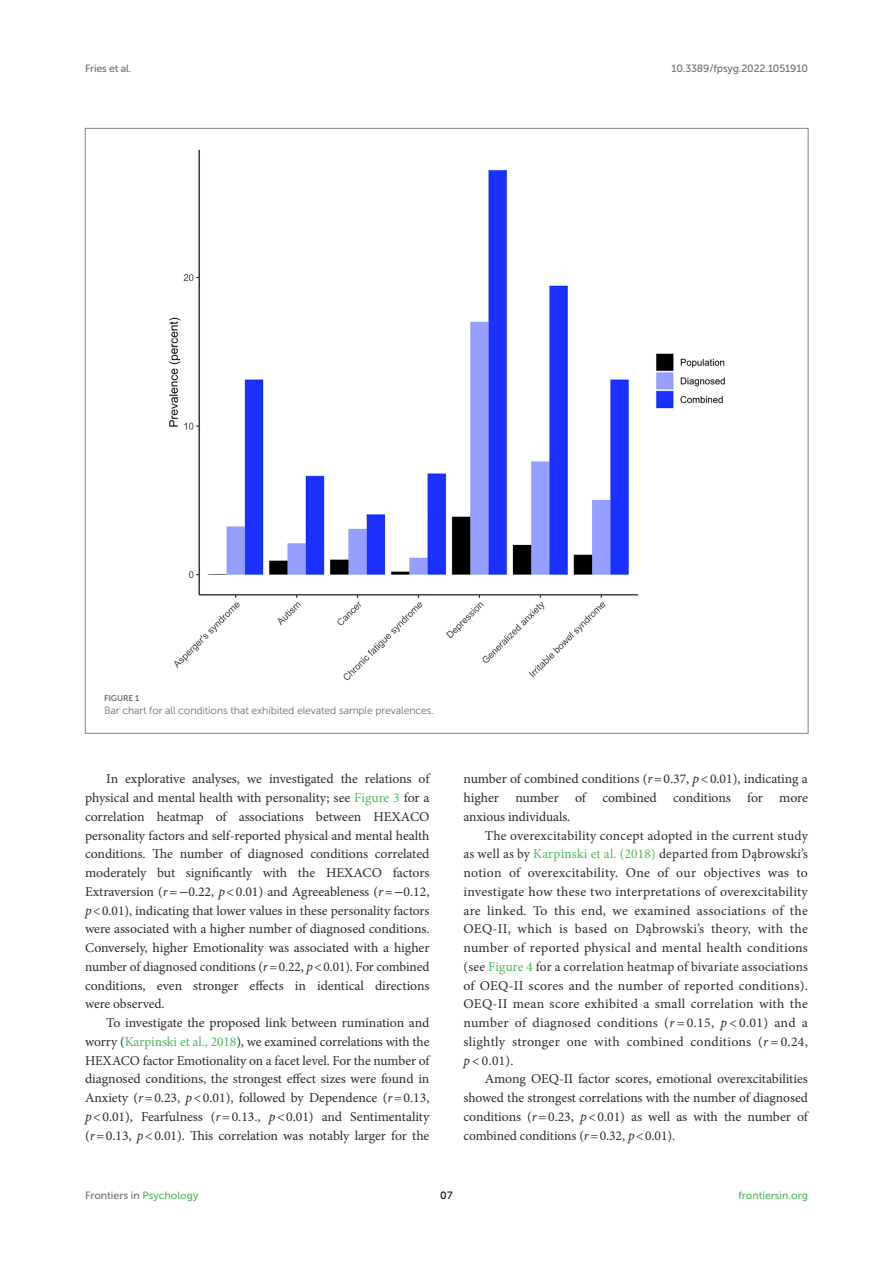
<style>
.page{position:relative;width:893px;height:1263px;background:#fff}
.page>*{position:absolute;margin:0;border:0;box-sizing:border-box;transform-origin:0 0}
.TEXT{font:13.5px/18.8px "Minion Pro";letter-spacing:-.005em;color:#2b2b2a;text-align:justify}
.FIG_LEG{font:10.5px "Museo Sans 300";letter-spacing:-.01em;color:#706f70}
.t1{font:10.5px "Museo Sans 500";letter-spacing:-.015em;color:#706f70}
.t2{font:10.5px "Museo Sans 500";color:#4eb855}
.t3{font:10.5px "Museo Sans 500";color:#000}
.FIG_HD{font:8.25px "Museo Sans 700";letter-spacing:-.01em;color:#706f70}
.s1{color:#4eb855}
.s2{font-style:italic}
.s3{font-family:"STIX General"}
</style>
<div class="page">
<img style="left:168px;top:149px;width:557px;height:531px">
<p class="t1" style="left:85px;top:63px;width:48px">Fries et al.</p>
<p class="t1" style="left:671px;top:63px;width:138px">10.3389/fpsyg.2022.1051910</p>
<p class="FIG_HD" style="left:104px;top:693px;width:37px">FIGURE 1</p>
<p class="FIG_LEG" style="left:104px;top:705px;width:331px">Bar chart for all conditions that exhibited elevated sample prevalences.</p>
<p class="TEXT" style="left:85px;top:770px;width:346px;text-indent:21px">In explorative analyses, we investigated the relations of physical and mental health with personality; see <span class="s1">Figure 3</span> for a correlation heatmap of associations between HEXACO personality factors and self-reported physical and mental health conditions. The number of diagnosed conditions correlated moderately but significantly with the HEXACO factors Extraversion (<span class="s2">r</span>=<span class="s3">−</span>0.22, <span class="s2">p</span>&lt;0.01) and Agreeableness (<span class="s2">r</span>=<span class="s3">−</span>0.12, <span class="s2">p</span>&lt;0.01), indicating that lower values in these personality factors were associated with a higher number of diagnosed conditions.<br>Conversely, higher Emotionality was associated with a higher number of diagnosed conditions (<span class="s2">r</span>=0.22, <span class="s2">p</span>&lt;0.01). For combined conditions, even stronger effects in identical directions were observed.</p>
<p class="TEXT" style="left:85px;top:1013px;width:346px;text-indent:21px">To investigate the proposed link between rumination and worry (<span class="s1">Karpinski et al., 2018</span>), we examined correlations with the HEXACO factor Emotionality on a facet level. For the number of diagnosed conditions, the strongest effect sizes were found in Anxiety (<span class="s2">r</span>=0.23, <span class="s2">p</span>&lt;0.01), followed by Dependence (<span class="s2">r</span>=0.13, <span class="s2">p</span>&lt;0.01), Fearfulness (<span class="s2">r</span>=0.13., <span class="s2">p</span>&lt;0.01) and Sentimentality (<span class="s2">r</span>=0.13, <span class="s2">p</span>&lt;0.01). This correlation was notably larger for the</p>
<p class="TEXT" style="left:463px;top:770px;width:346px">number of combined conditions (<span class="s2">r</span>=0.37, <span class="s2">p</span>&lt;0.01), indicating a higher number of combined conditions for more anxious individuals.</p>
<p class="TEXT" style="left:463px;top:826px;width:346px;text-indent:21px">The overexcitability concept adopted in the current study as well as by <span class="s1">Karpinski et al. (2018)</span> departed from Dąbrowski’s notion of overexcitability. One of our objectives was to investigate how these two interpretations of overexcitability are linked. To this end, we examined associations of the OEQ-II, which is based on Dąbrowski’s theory, with the number of reported physical and mental health conditions (see <span class="s1">Figure 4</span> for a correlation heatmap of bivariate associations of OEQ-II scores and the number of reported conditions).<br>OEQ-II mean score exhibited a small correlation with the number of diagnosed conditions (<span class="s2">r</span> = 0.15, <span class="s2">p</span> &lt; 0.01) and a slightly stronger one with combined conditions (<span class="s2">r</span> = 0.24, <span class="s2">p</span> &lt; 0.01).</p>
<p class="TEXT" style="left:463px;top:1070px;width:346px;text-indent:21px">Among OEQ-II factor scores, emotional overexcitabilities showed the strongest correlations with the number of diagnosed conditions (<span class="s2">r</span>=0.23, <span class="s2">p</span>&lt;0.01) as well as with the number of combined conditions (<span class="s2">r</span>=0.32, <span class="s2">p</span>&lt;0.01).</p>
<p class="t1" style="left:85px;top:1190px;width:115px">Frontiers in <span class="s1">Psychology</span></p>
<p class="t3" style="left:440px;top:1190px;width:14px">07</p>
<p class="t2" style="left:738px;top:1190px;width:71px">frontiersin.org</p>
</div>
